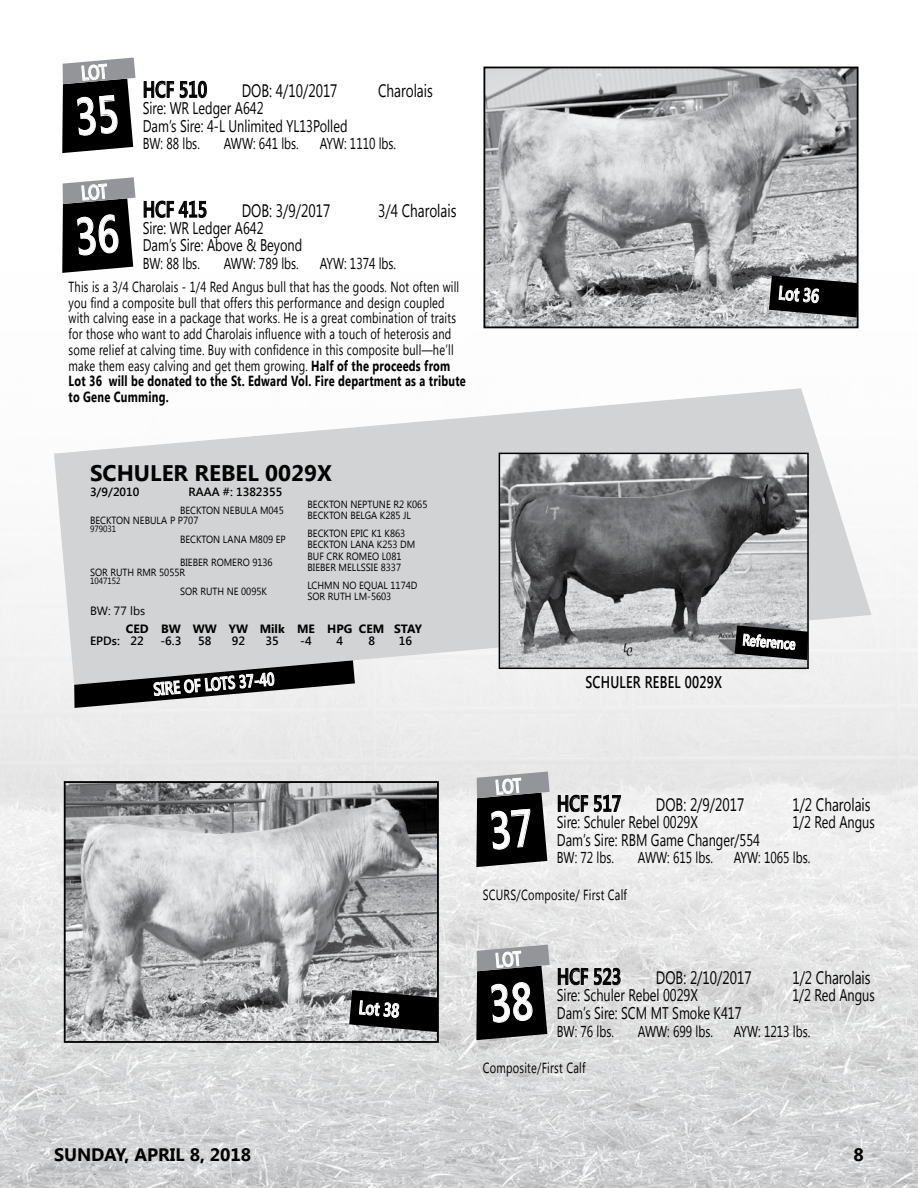
<style>
.page{position:relative;width:918px;height:1188px;background:#fff}
.page>*{position:absolute;margin:0;border:0;box-sizing:border-box;transform-origin:0 0}
.t1{font:600 22.5px "Segoe UI";color:#000;scale:.75 1}
.t2{font:700 22.5px "Segoe UI";color:#000}
.t3{font:600 19.05px "Segoe UI";color:#fff;scale:.75 1}
.t4{font:18px "Segoe UI";color:#000;scale:.75 1}
.t5{font:700 18px "Segoe UI";color:#000}
.t6{font:600 18px "Segoe UI";color:#fff;scale:.75 1}
.t7{font:16.8px/17.9px "Segoe UI";color:#000;scale:.75 1}
.t8{font:600 16.8px "Segoe UI";letter-spacing:.02em;color:#000;scale:.75 1}
.t9{font:15.75px "Segoe UI";color:#000;scale:.75 1}
.t10{font:600 15.75px "Segoe UI";color:#fff;scale:.75 1}
.t11{font:14.7px/15.8px "Segoe UI";letter-spacing:.02em;color:#000;scale:.75 1}
.t12{font:700 12px/18px "Segoe UI";color:#000}
.t13{font:600 12px "Segoe UI";color:#000}
.t14{font:600 11.85px "Segoe UI";color:#000}
.t15{font:10.5px "Segoe UI";color:#000;scale:.9 1}
.t16{font:10.35px "Segoe UI";color:#000;scale:.91 1}
.t17{font:9px "Segoe UI";color:#000;scale:.9 1}
.s1{font-weight:700}
.s2{font-weight:400}
</style>
<div class="page">
<img style="left:0;top:57px;width:918px;height:1131px">
<svg style="left:144px;top:81px;width:30px;height:17px"></svg>
<svg style="left:180px;top:81px;width:27px;height:17px"></svg>
<svg style="left:144px;top:200px;width:63px;height:18px"></svg>
<img style="left:486px;top:70px;width:370px;height:255px">
<div style="left:483px;top:67px;width:376px;height:261px;border:2px solid #000"></div>
<svg style="left:769px;top:276px;width:89px;height:41px;background:#323333"></svg>
<svg style="left:54px;top:388px;width:817px;height:297px;fill:#d1d3d4"></svg>
<svg style="left:74px;top:660px;width:281px;height:48px;background:#808181"></svg>
<img style="left:502px;top:456px;width:304px;height:210px">
<div style="left:499px;top:453px;width:310px;height:216px;border:2px solid #000"></div>
<svg style="left:735px;top:625px;width:73px;height:35px;background:#434343"></svg>
<img style="left:67px;top:784px;width:369px;height:256px">
<div style="left:64px;top:781px;width:375px;height:262px;border:2px solid #000"></div>
<svg style="left:349px;top:990px;width:89px;height:42px;background:#303030"></svg>
<svg style="left:558px;top:795px;width:30px;height:17px"></svg>
<svg style="left:594px;top:795px;width:27px;height:17px"></svg>
<svg style="left:558px;top:968px;width:30px;height:17px"></svg>
<svg style="left:594px;top:968px;width:27px;height:17px"></svg>
<svg style="left:62px;top:58px;width:74px;height:95px;background:#4c4c4d"></svg>
<svg style="left:62px;top:177px;width:74px;height:96px;background:#4e4f4f"></svg>
<svg style="left:476px;top:772px;width:74px;height:95px;background:#484949"></svg>
<svg style="left:476px;top:945px;width:74px;height:95px;background:#484949"></svg>
<p class="t1" style="left:143px;top:74px;width:87px">HCF 510</p>
<p class="t4" style="left:242px;top:79px;width:129px">DOB: 4/10/2017</p>
<p class="t4" style="left:378px;top:79px;width:74px">Charolais</p>
<p class="t7" style="left:143px;top:98px;width:275px">Sire: WR Ledger A642<br>Dam’s Sire: 4-L Unlimited YL13Polled</p>
<p class="t9" style="left:143px;top:133px;width:78px">BW: 88 lbs.</p>
<p class="t9" style="left:224px;top:133px;width:102px">AWW: 641 lbs.</p>
<p class="t9" style="left:320px;top:133px;width:104px">AYW: 1110 lbs.</p>
<p class="t1" style="left:143px;top:193px;width:87px">HCF 415</p>
<p class="t4" style="left:242px;top:198px;width:120px">DOB: 3/9/2017</p>
<p class="t4" style="left:378px;top:198px;width:106px">3/4 Charolais</p>
<p class="t7" style="left:143px;top:218px;width:214px">Sire: WR Ledger A642<br>Dam’s Sire: Above &amp; Beyond</p>
<p class="t9" style="left:143px;top:253px;width:78px">BW: 88 lbs.</p>
<p class="t9" style="left:224px;top:253px;width:102px">AWW: 789 lbs.</p>
<p class="t9" style="left:320px;top:253px;width:104px">AYW: 1374 lbs.</p>
<p class="t11" style="left:69px;top:278px;width:531px">This is a 3/4 Charolais - 1/4 Red Angus bull that has the goods. Not often will you find a composite bull that offers this performance and design coupled with calving ease in a package that works. He is a great combination of traits for those who want to add Charolais influence with a touch of heterosis and some relief at calving time. Buy with confidence in this composite bull—he’ll make them easy calving and get them growing. <span class="s1">Half of the proceeds from Lot 36 will be donated to the St. Edward Vol. Fire department as a tribute to Gene Cumming.</span></p>
<p class="t2" style="left:90px;top:457px;width:28px">Schuler</p>
<p class="t2" style="left:195px;top:457px;width:28px">Rebel</p>
<p class="t2" style="left:265px;top:457px;width:68px">0029X</p>
<p class="t14" style="left:90px;top:483px;width:51px">3/9/2010</p>
<p class="t14" style="left:188px;top:483px;width:95px">RAAA #: 1382355</p>
<p class="t16" style="left:308px;top:497px;width:133px">BECKTON NEPTUNE R2 K065</p>
<p class="t16" style="left:180px;top:503px;width:116px">BECKTON NEBULA M045</p>
<p class="t16" style="left:308px;top:508px;width:115px">BECKTON BELGA K285 JL</p>
<p class="t16" style="left:90px;top:513px;width:121px">BECKTON NEBULA P P707</p>
<p class="t17" style="left:90px;top:523px;width:31px">979031</p>
<p class="t16" style="left:308px;top:527px;width:109px">BECKTON EPIC K1 K863</p>
<p class="t16" style="left:180px;top:532px;width:118px">BECKTON LANA M809 EP</p>
<p class="t16" style="left:308px;top:537px;width:120px">BECKTON LANA K253 DM</p>
<p class="t15" style="left:308px;top:549px;width:106px">BUF CRK ROMEO L081</p>
<p class="t16" style="left:180px;top:555px;width:103px">BIEBER ROMERO 9136</p>
<p class="t16" style="left:308px;top:560px;width:104px">BIEBER MELLSSIE 8337</p>
<p class="t16" style="left:90px;top:565px;width:106px">SOR RUTH RMR 5055R</p>
<p class="t17" style="left:90px;top:575px;width:35px">1047152</p>
<p class="t16" style="left:308px;top:579px;width:122px">LCHMN NO EQUAL 1174D</p>
<p class="t16" style="left:180px;top:584px;width:97px">SOR RUTH NE 0095K</p>
<p class="t16" style="left:308px;top:589px;width:94px">SOR RUTH LM-5603</p>
<p class="t12" style="left:126px;top:601px;width:298px;text-indent:-36px"><span class="s2">BW: 77 lbs<br></span>CED BW WW YW Milk ME HPG CEM STAY</p>
<p class="t13" style="left:90px;top:632px;width:55px">EPDS: 22</p>
<p class="t13" style="left:160px;top:632px;width:23px">-6.3</p>
<p class="t13" style="left:198px;top:632px;width:15px">58</p>
<p class="t13" style="left:232px;top:632px;width:15px">92</p>
<p class="t13" style="left:266px;top:632px;width:15px">35</p>
<p class="t13" style="left:300px;top:632px;width:13px">-4</p>
<p class="t13" style="left:336px;top:632px;width:8px">4</p>
<p class="t13" style="left:368px;top:632px;width:8px">8</p>
<p class="t13" style="left:399px;top:632px;width:15px">16</p>
<p class="t6" style="left:152px;top:677px;width:163px;rotate:-5deg">SIRE OF LOTS 37-40</p>
<p class="t3" style="left:780px;top:279px;width:56px;rotate:5deg">LOT 36</p>
<p class="t8" style="left:585px;top:671px;width:100px">SCH ULER REBEL</p>
<p class="t8" style="left:685px;top:671px;width:51px">0029X</p>
<p class="t10" style="left:744px;top:628px;width:72px;rotate:5deg">REFERENCE</p>
<p class="t3" style="left:360px;top:994px;width:56px;rotate:5deg">LOT 38</p>
<p class="t1" style="left:557px;top:788px;width:87px">HCF 517</p>
<p class="t4" style="left:656px;top:793px;width:120px">DOB: 2/9/2017</p>
<p class="t4" style="left:792px;top:793px;width:106px">1/2 Charolais</p>
<p class="t7" style="left:557px;top:812px;width:190px">Sire: Schuler Rebel 0029X</p>
<p class="t7" style="left:792px;top:812px;width:111px">1/2 Red Angus</p>
<p class="t7" style="left:557px;top:830px;width:272px">Dam’s Sire: RBM Game Changer/554</p>
<p class="t9" style="left:557px;top:847px;width:78px">BW: 72 lbs.</p>
<p class="t9" style="left:638px;top:847px;width:102px">AWW: 615 lbs.</p>
<p class="t9" style="left:734px;top:847px;width:104px">AYW: 1065 lbs.</p>
<p class="t11" style="left:483px;top:886px;width:194px">SCURS/Composite/ First Calf</p>
<p class="t1" style="left:557px;top:961px;width:87px">HCF 523</p>
<p class="t4" style="left:656px;top:966px;width:129px">DOB: 2/10/2017</p>
<p class="t4" style="left:792px;top:966px;width:106px">1/2 Charolais</p>
<p class="t7" style="left:557px;top:985px;width:190px">Sire: Schuler Rebel 0029X</p>
<p class="t7" style="left:792px;top:985px;width:111px">1/2 Red Angus</p>
<p class="t7" style="left:557px;top:1003px;width:248px">Dam’s Sire: SCM MT Smoke K417</p>
<p class="t9" style="left:557px;top:1020px;width:78px">BW: 76 lbs.</p>
<p class="t9" style="left:638px;top:1020px;width:102px">AWW: 699 lbs.</p>
<p class="t9" style="left:734px;top:1020px;width:104px">AYW: 1213 lbs.</p>
<p class="t11" style="left:483px;top:1059px;width:139px">Composite/First Calf</p>
<p class="t5" style="left:54px;top:1142px;width:199px">SUNDAY, APRIL 8, 2018</p>
<p class="t5" style="left:854px;top:1142px;width:12px">8</p>
</div>
